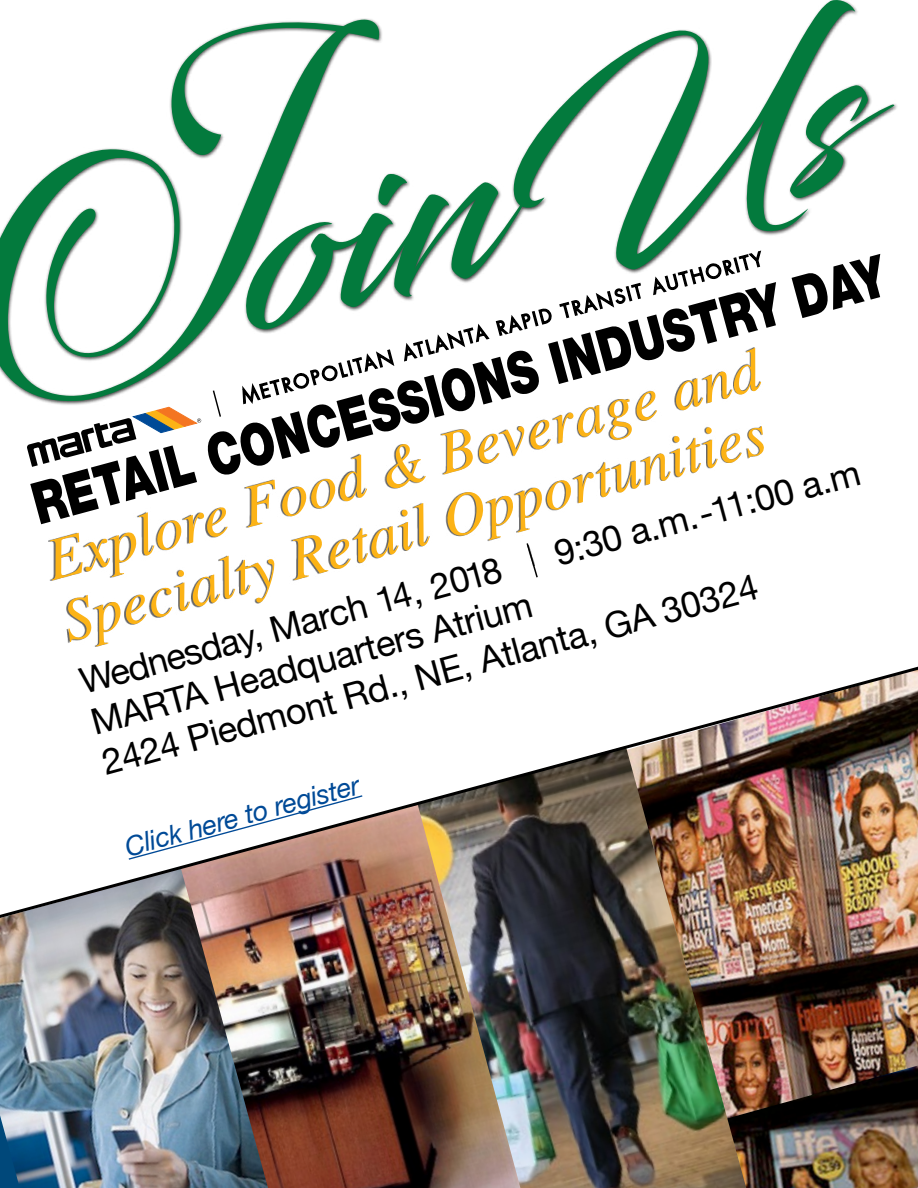
<style>
.page{position:relative;width:918px;height:1188px;background:#fff}
.page>*{position:absolute;margin:0;border:0;box-sizing:border-box;transform-origin:0 0}
.t1{font:225px "Blacksword";color:#037a3d;scale:1.06 1}
.t2{font:italic 60px/63px "Times";color:#fcb316}
.t3{font:900 58.35px "Helvetica Neue";color:#000;scale:.76 1}
.t4{font:36px/41.8px "Helvetica Neue";color:#000}
.t5{font:italic 27px "Helvetica Neue";color:#004a97}
.s1{color:#fff}
</style>
<div class="page">
<img style="left:746px;top:1148px;width:172px;height:40px">
<img style="left:746px;top:932px;width:172px;height:216px">
<img style="left:520px;top:932px;width:226px;height:256px">
<div style="left:245px;top:0;width:654px;height:334px;background:#000;opacity:.75"></div>
<svg style="left:27px;top:439px;width:21px;height:28px"></svg>
<svg style="left:413px;top:249px;width:350px;height:98px"></svg>
<div style="left:48px;top:347px;width:715px;height:300px;background:#000;opacity:.6"></div>
<svg style="left:525px;top:542px;width:14px;height:37px"></svg>
<img style="left:268px;top:932px;width:252px;height:256px">
<img style="left:0;top:932px;width:268px;height:256px">
<img style="left:0;top:666px;width:918px;height:266px">
<svg style="left:0;top:0;width:413px;height:409px"></svg>
<h1 class="t1" style="left:203px;top:128px;width:599px;rotate:-14deg">oin Us</h1>
<h3 class="t3" style="left:24px;top:470px;width:1162px;rotate:-15deg">RETAIL CONCESSIONS INDUSTRY DAY</h3>
<h2 class="t2" style="left:38px;top:526px;width:739px;rotate:-15deg">Explore Food &amp; Beverage and<br>Specialty Retail Opportunities</h2>
<p class="t4" style="left:550px;top:535px;width:327px;rotate:-15deg">9:30 a.m. - 11:00 a.m<span class="s1">.</span></p>
<p class="t4" style="left:87px;top:704px;width:680px;rotate:-15deg">MARTA Headquarters Atrium<br>2424 Piedmont Rd., NE, Atlanta, GA 30324</p>
<p class="t5" style="left:121px;top:828px;width:243px;rotate:-15deg">Click here to register</p>
<p class="t4" style="left:76px;top:663px;width:437px;rotate:-15deg">Wednesday, March 14, 2018</p>
</div>
